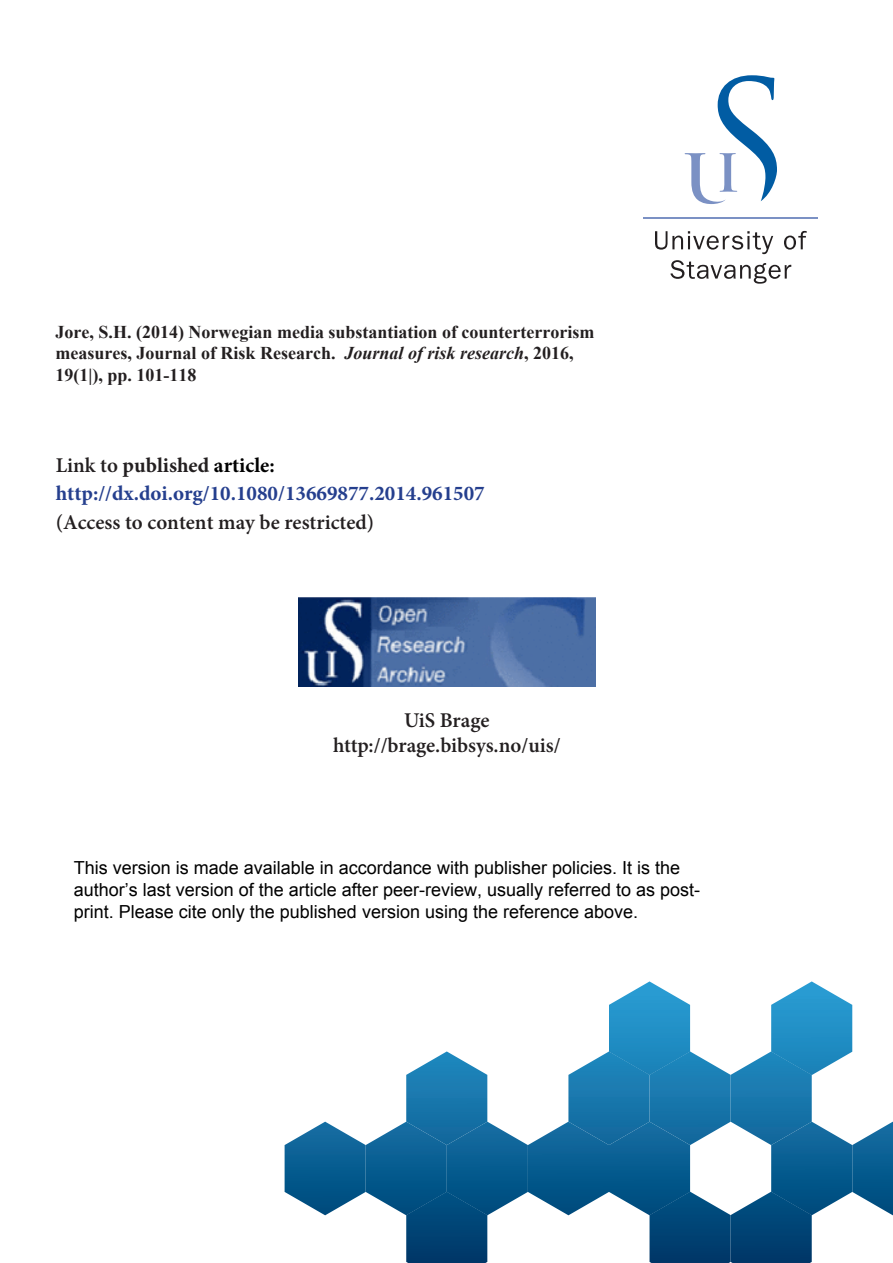
<style>
.page{position:relative;width:893px;height:1263px;background:#fff}
.page>*{position:absolute;margin:0;border:0;box-sizing:border-box;transform-origin:0 0}
.t1{font:700 21px/28.8px "Minion Pro";color:#253f8e}
.t2{font:600 21px "Minion Pro";letter-spacing:-.005em;color:#231f20}
.t3{font:18px/21.6px "Arial";color:#000}
.t4{font:700 18px/21.8px "Times New Roman";color:#231f20}
.s1{font-style:inherit}
.s2{font-style:italic}
.s3{font-weight:600;color:#231f20}
.s4{color:#231f20}
.s5{color:#000}
</style>
<div class="page">
<hr style="left:643px;top:217px;width:175px;height:2px;background:#7b91c4">
<svg style="left:685px;top:75px;width:92px;height:129px"></svg>
<svg style="left:655px;top:231px;width:118px;height:23px"></svg>
<svg style="left:784px;top:231px;width:23px;height:19px"></svg>
<svg style="left:670px;top:260px;width:121px;height:24px"></svg>
<svg style="left:285px;top:981px;width:608px;height:282px"></svg>
<img style="left:298px;top:597px;width:297px;height:90px">
<p class="t4" style="left:56px;top:320px;width:540px">Jore, S.H. (2014<span class="s1">)</span> Norwegian media substantiation of counterterrorism measures, Journal of Risk Research. <span class="s2">Journal of risk research</span>, 2016,<br>19(1|), pp. 101-118</p>
<p class="t1" style="left:56px;top:450px;width:430px"><span class="s3">Link to</span> <span class="s4">published</span> <span class="s5">article: </span>http://dx.doi.org/10.1080/13669877.2014.961507 <span class="s3">(Access to content may be restricted)</span></p>
<p class="t2" style="left:404px;top:706px;width:87px">UiS Brage</p>
<p class="t2" style="left:333px;top:731px;width:229px">http://brage.bibsys.no/uis/</p>
<p class="t3" style="left:74px;top:857px;width:628px">This version is made available in accordance with publisher policies. It is the author’s last version of the article after peer-review, usually referred to as post&shy;print. Please cite only the published version using the reference above.</p>
</div>
